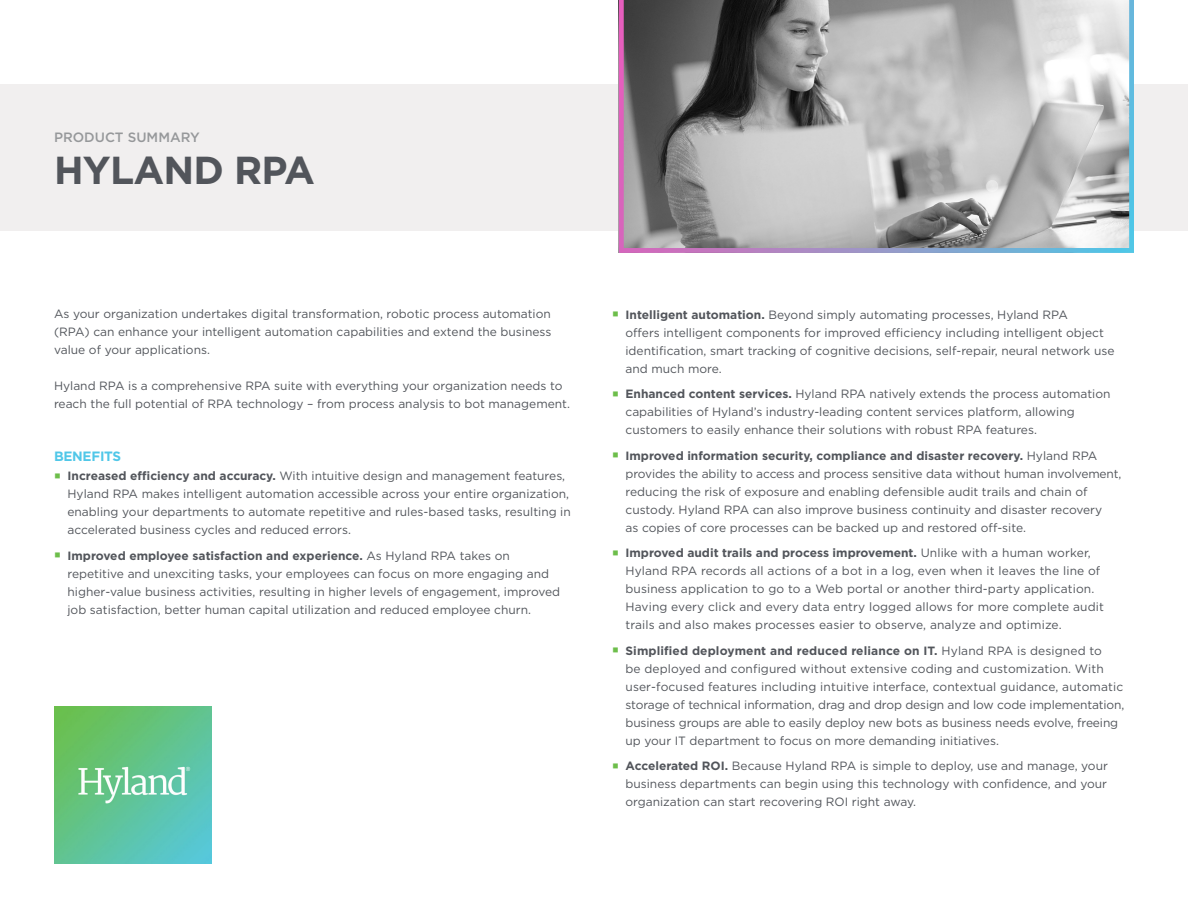
<style>
.page{position:relative;width:1188px;height:918px;background:#fff}
.page>*{position:absolute;margin:0;border:0;box-sizing:border-box;transform-origin:0 0}
.t1{font:700 39px "Gotham HTF";letter-spacing:-.02em;color:#52555b}
.t2{font:500 13.5px "Gotham HTF";color:#96989a}
.t3{font:700 13.5px "Gotham HTF";letter-spacing:-.02em;color:#50c7e8}
.t4{font:12px/18px "Gotham HTF";color:#52555b}
.t5{font:700 12px "Gotham";color:#52555b}
.s1{font-family:"Gotham";font-weight:700}
.s2{font-family:"Gotham HTF";font-weight:400}
</style>
<div class="page">
<div style="left:0;top:84px;width:1188px;height:147px;background:#f1efef"></div>
<img style="left:54px;top:707px;width:157px;height:157px">
<svg style="left:619px;top:0;width:515px;height:253px"></svg>
<p class="t2" style="left:54px;top:129px;width:147px">PRODUCT SUMMARY</p>
<h1 class="t1" style="left:54px;top:147px;width:262px">HYLAND RPA</h1>
<p class="t4" style="left:54px;top:305px;width:499px;text-align:justify">As your organization undertakes digital transformation, robotic process automation (RPA) can enhance your intelligent automation capabilities and extend the business value of your applications.</p>
<p class="t4" style="left:54px;top:377px;width:518px">Hyland RPA is a comprehensive RPA suite with everything your organization needs to reach the full potential of RPA technology – from process analysis to bot management.</p>
<p class="t3" style="left:54px;top:448px;width:69px">BENEFITS</p>
<p class="t4" style="left:68px;top:467px;width:505px"><span class="s1">Increased efficiency and accuracy.</span> With intuitive design and management features, Hyland RPA makes intelligent automation accessible across your entire organization, enabling your departments to automate repetitive and rules-based tasks, resulting in accelerated business cycles and reduced errors.</p>
<p class="t5" style="left:68px;top:547px;width:444px">Improved employee satisfaction and experience. <span class="s2">As Hyland RPA takes on</span></p>
<p class="t4" style="left:68px;top:564px;width:494px">repetitive and unexciting tasks, your employees can focus on more engaging and higher-value business activities, resulting in higher levels of engagement, improved job satisfaction, better human capital utilization and reduced employee churn.</p>
<p class="t4" style="left:625px;top:305px;width:491px"><span class="s1">Intelligent automation.</span> Beyond simply automating processes, Hyland RPA<br>offers intelligent components for improved efficiency including intelligent object identification, smart tracking of cognitive decisions, self-repair, neural network use and much more.</p>
<p class="t4" style="left:625px;top:385px;width:487px"><span class="s1">Enhanced content services.</span> Hyland RPA natively extends the process automation capabilities of Hyland’s industry-leading content services platform, allowing customers to easily enhance their solutions with robust RPA features.</p>
<p class="t5" style="left:625px;top:448px;width:473px">Improved information security, compliance and disaster recovery. <span class="s2">Hyland RPA</span></p>
<p class="t4" style="left:625px;top:464px;width:498px">provides the ability to access and process sensitive data without human involvement, reducing the risk of exposure and enabling defensible audit trails and chain of custody. Hyland RPA can also improve business continuity and disaster recovery<br>as copies of core processes can be backed up and restored off-site.</p>
<p class="t5" style="left:625px;top:545px;width:467px">Improved audit trails and process improvement. <span class="s2">Unlike with a human worker,</span></p>
<p class="t4" style="left:625px;top:562px;width:480px">Hyland RPA records all actions of a bot in a log, even when it leaves the line of business application to go to a Web portal or another third-party application.<br>Having every click and every data entry logged allows for more complete audit trails and also makes processes easier to observe, analyze and optimize.</p>
<p class="t5" style="left:625px;top:643px;width:478px">Simplified deployment and reduced reliance on IT. <span class="s2">Hyland RPA is designed to</span></p>
<p class="t4" style="left:625px;top:659px;width:500px">be deployed and configured without extensive coding and customization. With user-focused features including intuitive interface, contextual guidance, automatic storage of technical information, drag and drop design and low code implementation, business groups are able to easily deploy new bots as business needs evolve, freeing up your IT department to focus on more demanding initiatives.</p>
<p class="t4" style="left:625px;top:757px;width:484px;text-align:justify"><span class="s1">Accelerated ROI.</span> Because Hyland RPA is simple to deploy, use and manage, your business departments can begin using this technology with confidence, and your organization can start recovering ROI right away.</p>
</div>
